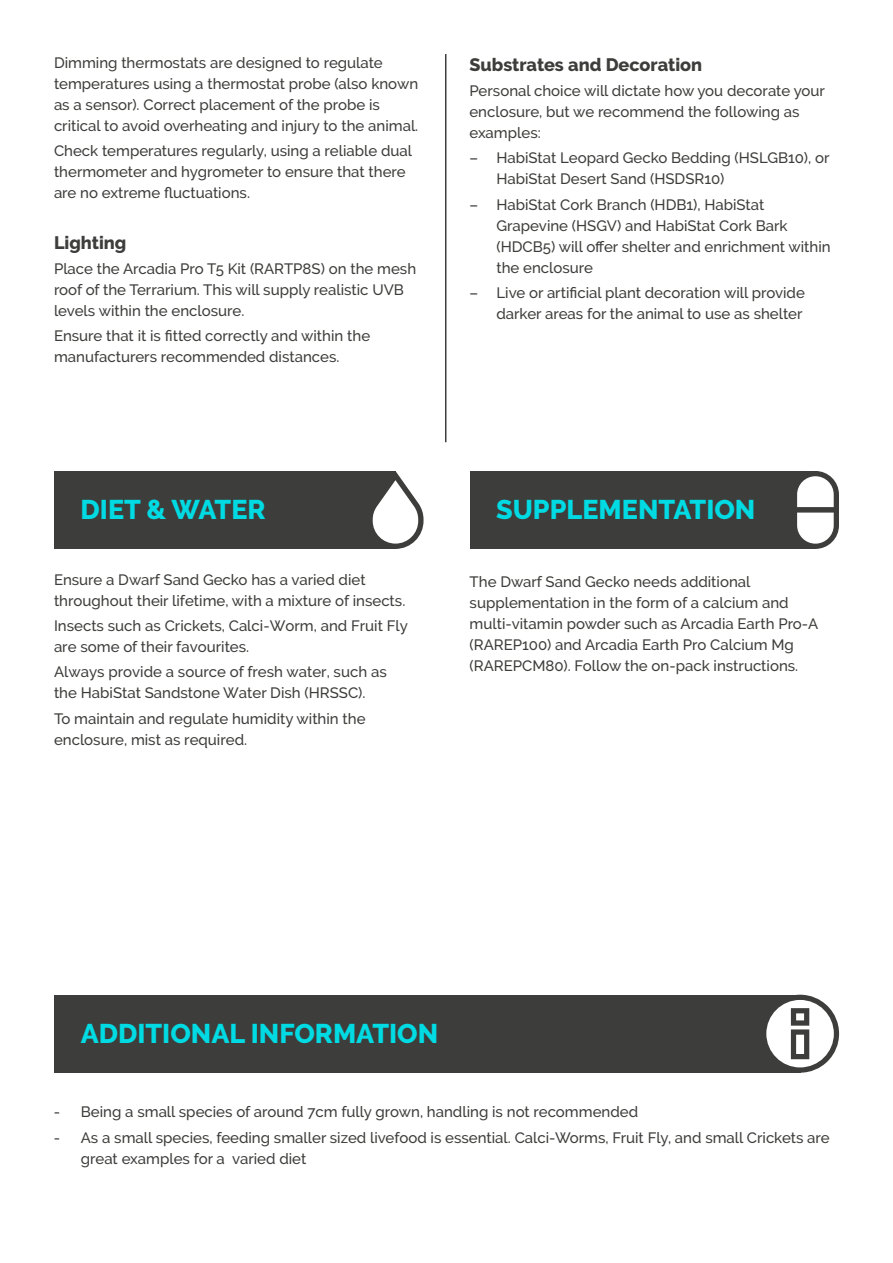
<style>
.page{position:relative;width:893px;height:1263px;background:#fff}
.page>*{position:absolute;margin:0;border:0;box-sizing:border-box;transform-origin:0 0}
.t1{font:800 27px "Raleway";color:#00dbe3}
.t2{font:800 18px "Raleway";color:#3d3d3b}
.t3{font:500 15px/21px "Raleway";color:#3d3d3b}
</style>
<div class="page">
<hr style="left:445px;top:54px;width:1px;height:388px;background:#3d3d3b">
<div style="left:54px;top:471px;width:341px;height:78px;background:#3d3d3b"></div>
<div style="left:470px;top:471px;width:345px;height:78px;background:#3d3d3b"></div>
<svg style="left:372px;top:471px;width:51px;height:78px"></svg>
<svg style="left:797px;top:471px;width:42px;height:78px"></svg>
<div style="left:54px;top:995px;width:746px;height:78px;background:#3d3d3b"></div>
<svg style="left:766px;top:995px;width:73px;height:78px"></svg>
<p class="t3" style="left:54px;top:52px;width:366px">Dimming thermostats are designed to regulate temperatures using a thermostat probe (also known as a sensor). Correct placement of the probe is critical to avoid overheating and injury to the animal.</p>
<p class="t3" style="left:54px;top:141px;width:360px">Check temperatures regularly, using a reliable dual thermometer and hygrometer to ensure that there are no extreme fluctuations.</p>
<p class="t2" style="left:54px;top:232px;width:74px">Lighting</p>
<p class="t3" style="left:54px;top:258px;width:364px">Place the Arcadia Pro T5 Kit (RARTP8S) on the mesh roof of the Terrarium. This will supply realistic UVB levels within the enclosure.</p>
<p class="t3" style="left:54px;top:326px;width:318px">Ensure that it is fitted correctly and within the manufacturers recommended distances.</p>
<p class="t2" style="left:469px;top:54px;width:234px">Substrates and Decoration</p>
<p class="t3" style="left:469px;top:80px;width:357px">Personal choice will dictate how you decorate your enclosure, but we recommend the following as examples:</p>
<p class="t3" style="left:496px;top:148px;width:335px;text-indent:-27px">– HabiStat Leopard Gecko Bedding (HSLGB10), or<br>HabiStat Desert Sand (HSDSR10)</p>
<p class="t3" style="left:496px;top:194px;width:336px;text-indent:-27px">– HabiStat Cork Branch (HDB1), HabiStat Grapevine (HSGV) and HabiStat Cork Bark (HDCB5) will offer shelter and enrichment within the enclosure</p>
<p class="t3" style="left:469px;top:282px;width:337px;text-align:right">– Live or artificial plant decoration will provide darker areas for the animal to use as shelter</p>
<p class="t1" style="left:81px;top:495px;width:187px">DIET &amp; WATER</p>
<p class="t3" style="left:54px;top:569px;width:353px">Ensure a Dwarf Sand Gecko has a varied diet throughout their lifetime, with a mixture of insects.</p>
<p class="t3" style="left:54px;top:615px;width:356px">Insects such as Crickets, Calci-Worm, and Fruit Fly are some of their favourites.</p>
<p class="t3" style="left:54px;top:661px;width:334px">Always provide a source of fresh water, such as the HabiStat Sandstone Water Dish (HRSSC).</p>
<p class="t3" style="left:54px;top:708px;width:313px">To maintain and regulate humidity within the enclosure, mist as required.</p>
<p class="t1" style="left:496px;top:495px;width:261px">SUPPLEMENTATION</p>
<p class="t3" style="left:470px;top:571px;width:350px">The Dwarf Sand Gecko needs additional supplementation in the form of a calcium and multi-vitamin powder such as Arcadia Earth Pro-A (RAREP100) and Arcadia Earth Pro Calcium Mg (RAREPCM80). Follow the on-pack instructions.</p>
<p class="t1" style="left:81px;top:1018px;width:359px">ADDITIONAL INFORMATION</p>
<p class="t3" style="left:54px;top:1101px;width:586px">- Being a small species of around 7cm fully grown, handling is not recommended</p>
<p class="t3" style="left:81px;top:1127px;width:750px;text-indent:-27px">- As a small species, feeding smaller sized livefood is essential. Calci-Worms, Fruit Fly, and small Crickets are great examples for a varied diet</p>
</div>
